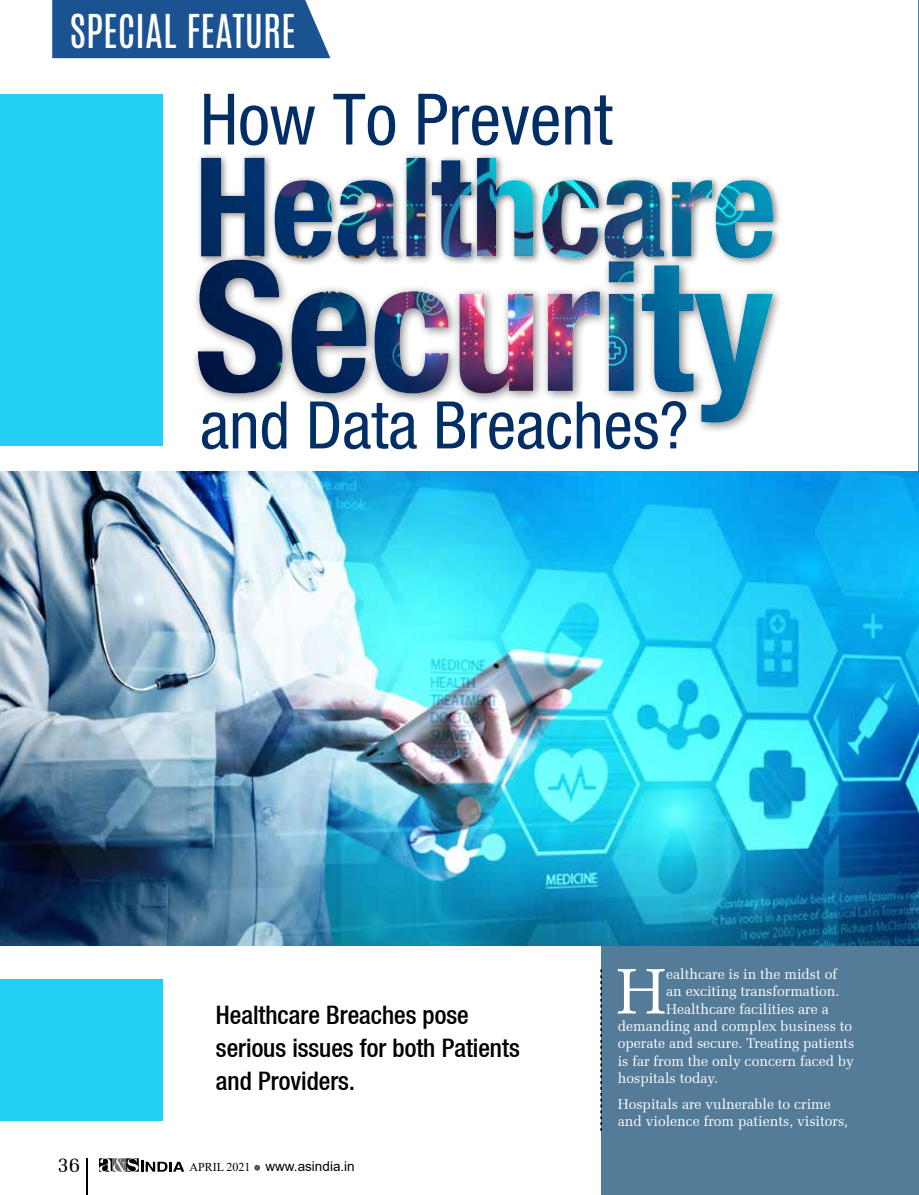
<style>
.page{position:relative;width:919px;height:1195px;background:#fff}
.page>*{position:absolute;margin:0;border:0;box-sizing:border-box;transform-origin:0 0}
.t1{font:70.95px "Heavenetica Cond 5 SH";color:#012e65}
.t2{font:65.55px "Heavenetica Cond 5 SH";color:#012e65}
.t3{font:64.95px "Zapf Elliptical 711 BT";color:#fff}
.t4{font:39px "Antonio";color:#fff}
.t5{font:25.5px/33px "Heavenetica Cond 6 Med SH";color:#000}
.t6{font:21px "Zapf Elliptical 711 BT";color:#000}
.t7{font:14.25px/17.4px "Zapf Elliptical 711 BT";color:#fff}
.t8{font:13.5px "Arial";color:#000}
.s1{font-family:"Times New Roman";font-size:12px}
</style>
<div class="page">
<hr style="left:918px;top:0;width:1px;height:1195px;background:#547b98">
<div style="left:52px;top:0;width:278px;height:58px;background:#1b5292"></div>
<div style="left:0;top:94px;width:162px;height:351px;background:#23cff5"></div>
<div style="left:0;top:979px;width:162px;height:141px;background:#23cff5"></div>
<div style="left:602px;top:499px;width:316px;height:696px;background:#547b98"></div>
<img style="left:0;top:471px;width:918px;height:474px">
<div style="left:190px;top:252px;width:593px;height:182px;background:#000;opacity:.5"></div>
<img style="left:198px;top:267px;width:574px;height:156px">
<div style="left:196px;top:153px;width:586px;height:114px;background:#000;opacity:.5"></div>
<img style="left:201px;top:158px;width:572px;height:100px">
<hr style="left:87px;top:1158px;width:1px;height:37px;background:#000">
<svg style="left:99px;top:1158px;width:85px;height:14px"></svg>
<svg style="left:254px;top:1165px;width:6px;height:6px"></svg>
<svg style="left:600px;top:969px;width:2px;height:162px"></svg>
<h3 class="t4" style="left:69px;top:2px;width:228px">SPECIAL FEATURE</h3>
<h1 class="t1" style="left:200px;top:74px;width:414px">How To Prevent</h1>
<h2 class="t2" style="left:200px;top:383px;width:490px">and Data Breaches?</h2>
<h3 class="t5" style="left:216px;top:997px;width:305px">Healthcare Breaches pose serious issues for both Patients and Providers.</h3>
<h3 class="t6" style="left:57px;top:1152px;width:25px">36</h3>
<p class="t8" style="left:189px;top:1157px;width:167px"><span class="s1">APRIL 2021</span> www.asindia.in</p>
<h3 class="t3" style="left:616px;top:953px;width:51px">H</h3>
<p class="t7" style="left:666px;top:965px;width:172px">ealthcare is in the midst of</p>
<p class="t7" style="left:666px;top:982px;width:175px">an exciting transformation.</p>
<p class="t7" style="left:666px;top:1000px;width:164px">Healthcare facilities are a</p>
<p class="t7" style="left:617px;top:1017px;width:236px">demanding and complex business to</p>
<p class="t7" style="left:617px;top:1035px;width:238px">operate and secure. Treating patients</p>
<p class="t7" style="left:617px;top:1052px;width:237px">is far from the only concern faced by</p>
<p class="t7" style="left:617px;top:1069px;width:102px">hospitals today.</p>
<p class="t7" style="left:617px;top:1095px;width:232px">Hospitals are vulnerable to crime and violence from patients, visitors,</p>
</div>
